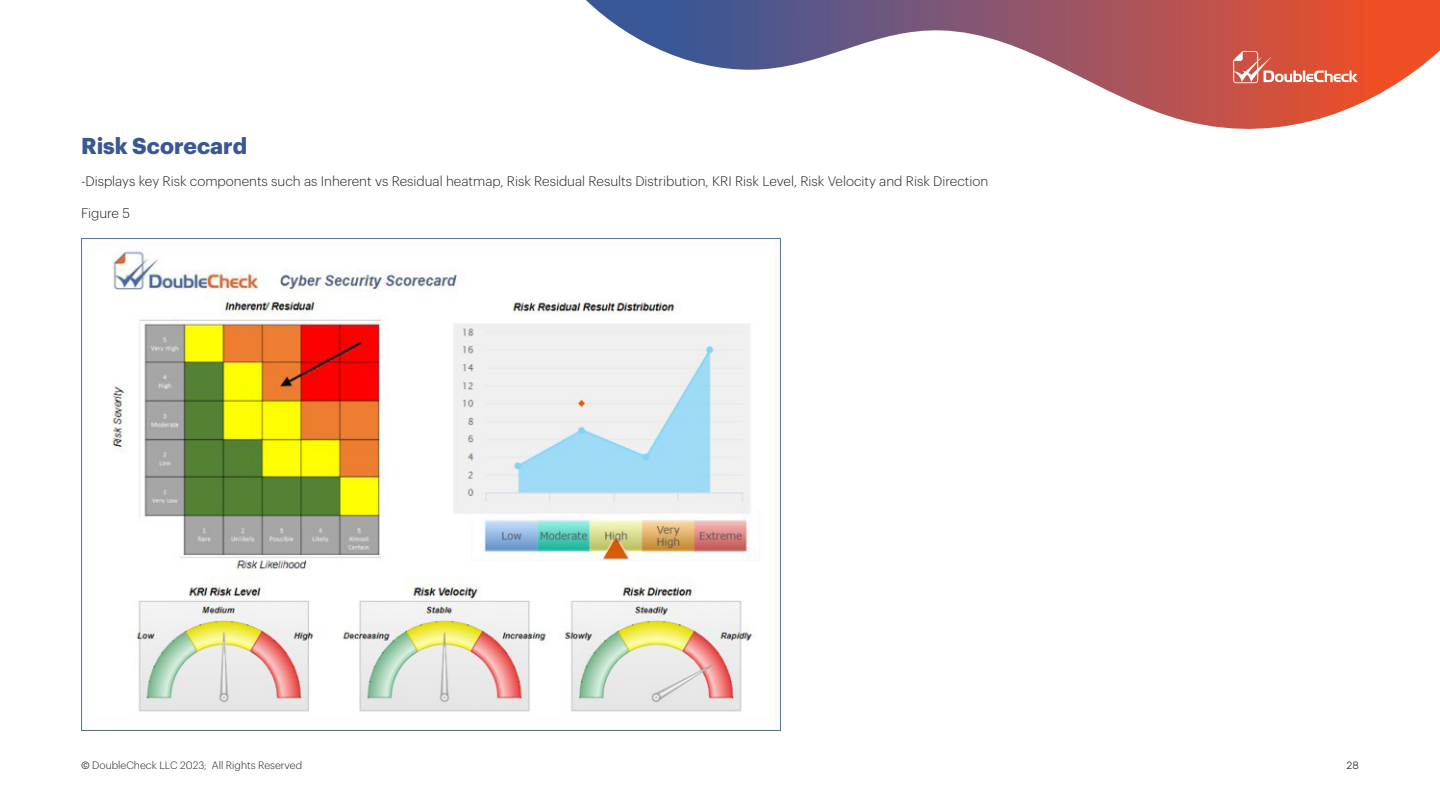
<style>
.page{position:relative;width:1440px;height:810px;background:#fff}
.page>*{position:absolute;margin:0;border:0;box-sizing:border-box;transform-origin:0 0}
.t1{font:700 22.5px "Graphik";color:#385794}
.t2{font:300 13.5px "Graphik";color:#231f20}
.t3{font:300 10.5px "Graphik";color:#231f20}
.t4{font:300 10.5px "Rubik";color:#231f20}
.s1{font-family:"Rubik"}
</style>
<div class="page">
<img style="left:81px;top:239px;width:699px;height:491px">
<svg style="left:586px;top:0;width:854px;height:129px"></svg>
<img style="left:1233px;top:48px;width:126px;height:40px">
<p class="t1" style="left:81px;top:128px;width:168px">Risk Scorecard</p>
<p class="t2" style="left:81px;top:171px;width:909px">-Displays key Risk components such as Inherent vs Residual heatmap, Risk Residual Results Distribution, KRI Risk Level, Risk Velocity and Risk Direction</p>
<p class="t2" style="left:81px;top:203px;width:51px">Figure 5</p>
<p class="t3" style="left:81px;top:757px;width:223px"><span class="s1">©</span> DoubleCheck LLC 2023; All Rights Reserved</p>
<p class="t4" style="left:1347px;top:759px;width:14px">28</p>
</div>
